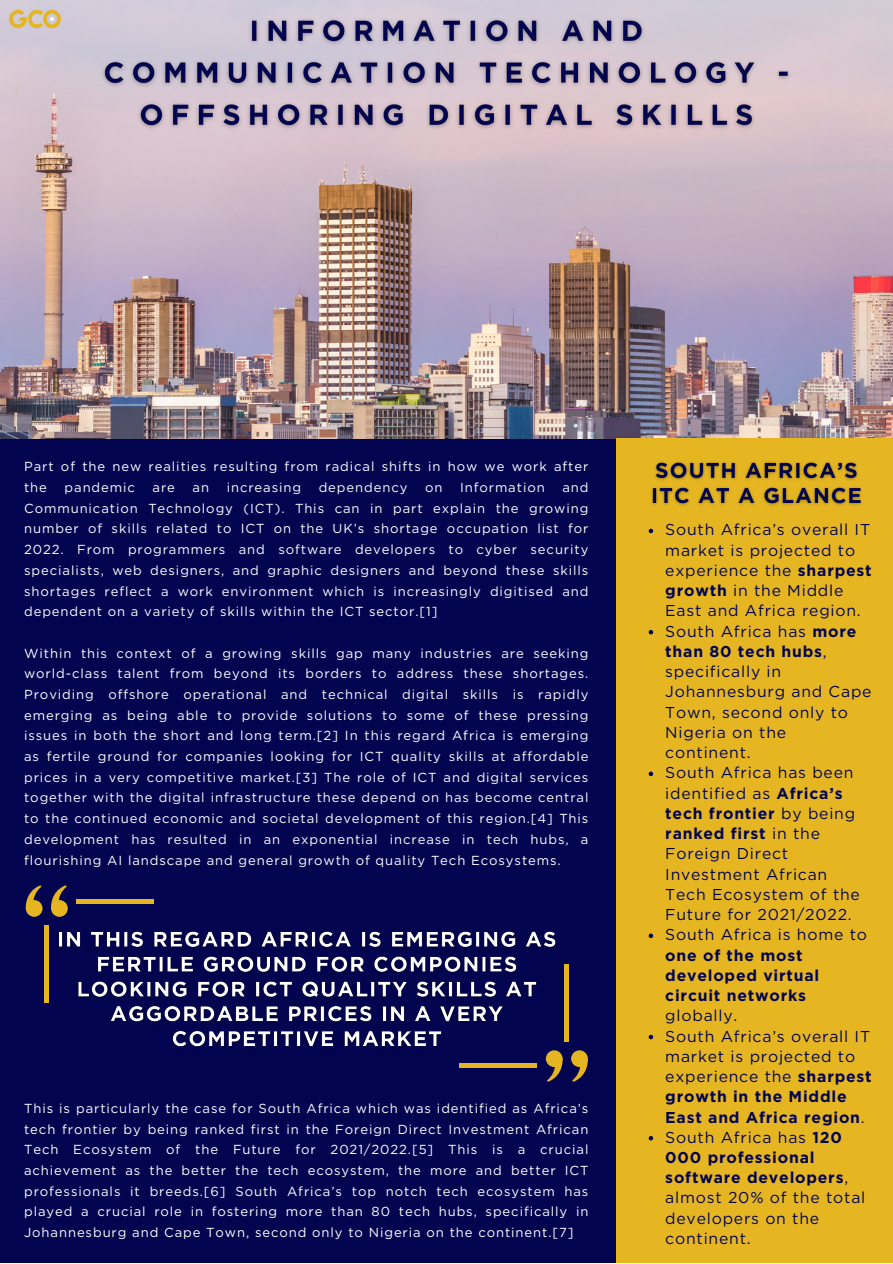
<style>
.page{position:relative;width:893px;height:1264px;background:#fff}
.page>*{position:absolute;margin:0;border:0;box-sizing:border-box;transform-origin:0 0}
.t1{font:15.75px/20.2px "Gotham";letter-spacing:.05em;color:#030450}
.t2{font:700 15.75px/20.2px "Gotham";letter-spacing:.05em;color:#030450}
.t3{font:13.05px/20.7px "Gotham";letter-spacing:.07em;color:#fff;text-align:justify}
.s1{font-weight:700}
.s2{font-weight:400}
</style>
<div class="page">
<div style="left:0;top:0;width:892px;height:1262px;background:#030450"></div>
<img style="left:0;top:0;width:892px;height:438px">
<div style="left:616px;top:438px;width:276px;height:824px;background:#e5b622"></div>
<div style="left:51px;top:900px;width:17px;height:16px;background:#e5b622;border-radius:50%"></div>
<svg style="left:51px;top:885px;width:16px;height:29px"></svg>
<div style="left:26px;top:900px;width:17px;height:16px;background:#e5b622;border-radius:50%"></div>
<svg style="left:25px;top:885px;width:17px;height:29px"></svg>
<hr style="left:45px;top:925px;width:4px;height:78px;background:#e5b622">
<hr style="left:77px;top:899px;width:77px;height:4px;background:#e5b622">
<img style="left:58px;top:931px;width:498px;height:116px">
<svg style="left:546px;top:1050px;width:16px;height:17px"></svg>
<svg style="left:546px;top:1052px;width:17px;height:29px"></svg>
<svg style="left:571px;top:1050px;width:16px;height:17px"></svg>
<svg style="left:572px;top:1052px;width:16px;height:29px"></svg>
<hr style="left:565px;top:963px;width:4px;height:78px;background:#e5b622">
<hr style="left:459px;top:1063px;width:78px;height:4px;background:#e5b622">
<img style="left:0;top:0;width:70px;height:38px">
<img style="left:97px;top:12px;width:700px;height:122px">
<svg style="left:648px;top:528px;width:5px;height:5px"></svg>
<svg style="left:648px;top:630px;width:5px;height:4px"></svg>
<svg style="left:648px;top:771px;width:5px;height:5px"></svg>
<svg style="left:648px;top:933px;width:5px;height:5px"></svg>
<svg style="left:648px;top:1034px;width:5px;height:5px"></svg>
<svg style="left:648px;top:1136px;width:5px;height:4px"></svg>
<img style="left:651px;top:462px;width:211px;height:44px">
<p class="t3" style="left:24px;top:456px;width:565px">Part of the new realities resulting from radical shifts in how we work after the</p>
<p class="t3" style="left:65px;top:477px;width:72px">pandemic</p>
<p class="t3" style="left:152px;top:477px;width:24px">are</p>
<p class="t3" style="left:192px;top:477px;width:18px">an</p>
<p class="t3" style="left:227px;top:477px;width:76px">increasing</p>
<p class="t3" style="left:319px;top:477px;width:90px">dependency</p>
<p class="t3" style="left:425px;top:477px;width:19px">on</p>
<p class="t3" style="left:460px;top:477px;width:86px">Information</p>
<p class="t3" style="left:24px;top:477px;width:565px;text-indent:538px">and Communication Technology (ICT). This can in part explain the growing number of skills related to ICT on the UK’s shortage occupation list for 2022. From programmers and software developers to cyber security specialists, web designers, and graphic designers and beyond these skills shortages reflect a work environment which is increasingly digitised and dependent on a variety of skills within the ICT sector.[1]</p>
<p class="t3" style="left:24px;top:642px;width:565px">Within this context of a growing skills gap many industries are seeking world-class talent from beyond its borders to address these shortages.<br>Providing offshore operational and technical digital skills is rapidly emerging as being able to provide solutions to some of these pressing issues in both the short and long term.[2] In this regard Africa is emerging as fertile ground for companies looking for ICT quality skills at affordable prices in a very competitive market.[3] The role of ICT and digital services together with the digital infrastructure these depend on has become central to the continued economic and societal development of this region.[4] This development has resulted in an exponential increase in tech hubs, a flourishing AI landscape and general growth of quality Tech Ecosystems.</p>
<p class="t3" style="left:24px;top:1097px;width:565px">This is particularly the case for South Africa which was identified as Africa’s tech frontier by being ranked first in the Foreign Direct Investment African Tech Ecosystem of the Future for 2021/2022.[5] This is a crucial achievement as the better the tech ecosystem, the more and better ICT professionals it breeds.[6] South Africa’s top notch tech ecosystem has played a crucial role in fostering more than 80 tech hubs, specifically in Johannesburg and Cape Town, second only to Nigeria on the continent.[7]</p>
<p class="t1" style="left:665px;top:519px;width:208px">South Africa’s overall IT market is projected to experience the <span class="s1">sharpest growth</span> in the Middle<br>East and Africa region.</p>
<p class="t1" style="left:665px;top:621px;width:208px">South Africa has <span class="s1">more than 80 tech hubs</span>, specifically in<br>Johannesburg and Cape<br>Town, second only to<br>Nigeria on the continent.</p>
<p class="t1" style="left:665px;top:762px;width:196px">South Africa has been identified as <span class="s1">Africa’s tech frontier</span> by being <span class="s1">ranked first</span> in the<br>Foreign Direct<br>Investment African<br>Tech Ecosystem of the<br>Future for 2021/2022.</p>
<p class="t2" style="left:665px;top:924px;width:203px"><span class="s2">South Africa is home to </span>one of the most developed virtual circuit networks <span class="s2">globally.</span></p>
<p class="t1" style="left:665px;top:1025px;width:208px">South Africa’s overall IT market is projected to experience the <span class="s1">sharpest growth in the Middle<br>East and Africa region</span>.</p>
<p class="t1" style="left:665px;top:1126px;width:201px">South Africa has <span class="s1">120<br>000 professional software developers</span>, almost 20% of the total developers on the continent.</p>
</div>
